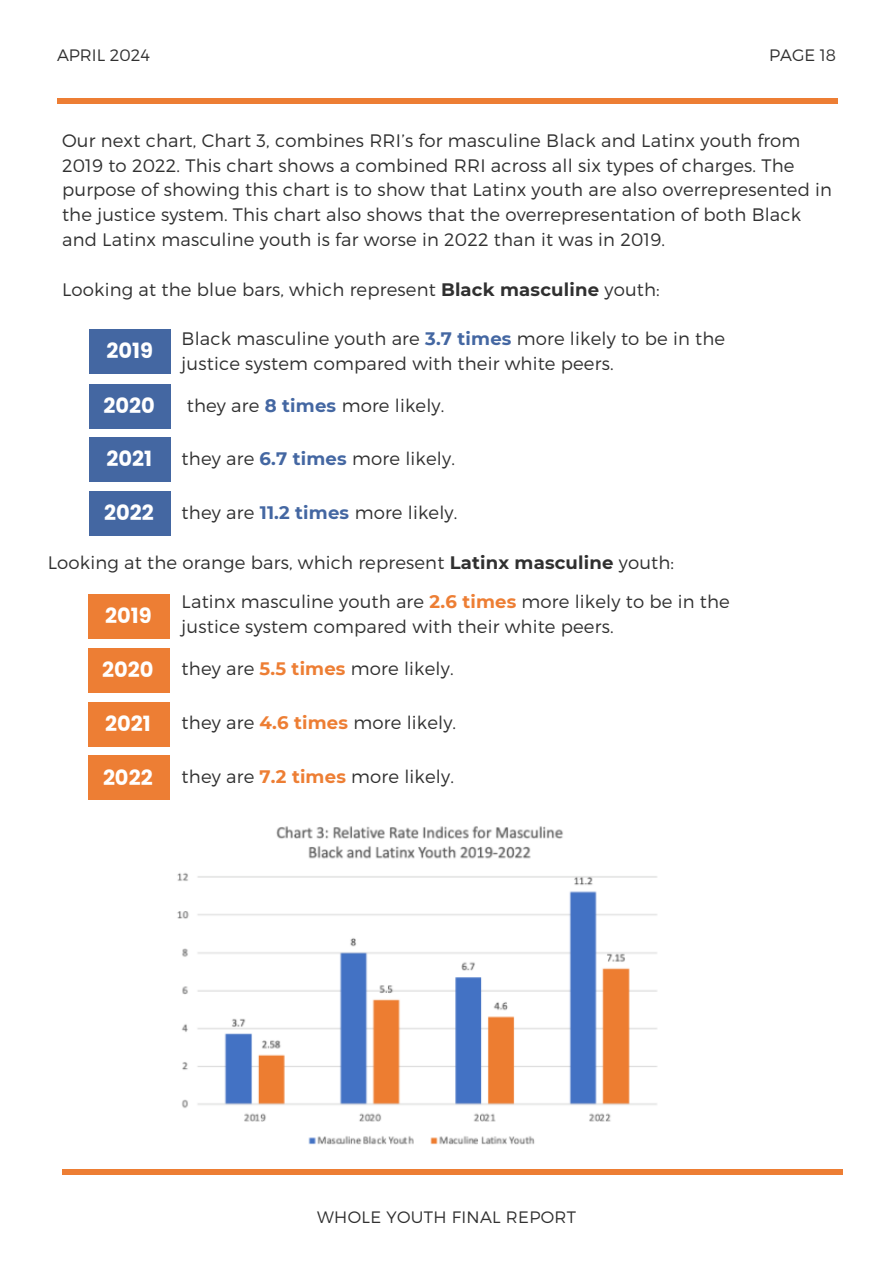
<style>
.page{position:relative;width:894px;height:1264px;background:#fff}
.page>*{position:absolute;margin:0;border:0;box-sizing:border-box;transform-origin:0 0}
.t1{font:700 21px "Poppins";color:#fff}
.t2{font:300 18px/24.8px "Montserrat";letter-spacing:.01em;color:#303030}
.t3{font:300 16.5px "Montserrat";letter-spacing:.02em;color:#303030}
.t4{font:300 16.5px "Montserrat";color:#303030}
.s1{font-weight:700}
.s2{font-weight:700;color:#4467a2}
.s3{font-weight:700;color:#ed7e34}
</style>
<div class="page">
<div style="left:57px;top:98px;width:780px;height:6px;background:#ed7e34"></div>
<div style="left:89px;top:329px;width:82px;height:44px;background:#4467a2"></div>
<div style="left:89px;top:384px;width:82px;height:44px;background:#4467a2"></div>
<div style="left:89px;top:437px;width:82px;height:45px;background:#4467a2"></div>
<div style="left:89px;top:491px;width:82px;height:44px;background:#4467a2"></div>
<div style="left:88px;top:594px;width:82px;height:44px;background:#ed7e34"></div>
<div style="left:88px;top:648px;width:82px;height:44px;background:#ed7e34"></div>
<div style="left:88px;top:702px;width:82px;height:44px;background:#ed7e34"></div>
<div style="left:88px;top:755px;width:82px;height:44px;background:#ed7e34"></div>
<img style="left:177px;top:826px;width:481px;height:319px">
<div style="left:62px;top:1168px;width:780px;height:6px;background:#ed7e34"></div>
<p class="t4" style="left:57px;top:44px;width:94px">APRIL 2024</p>
<h2 class="t3" style="left:769px;top:44px;width:68px">PAGE 18</h2>
<p class="t2" style="left:62px;top:127px;width:771px">Our next chart, Chart 3, combines RRI’s for masculine Black and Latinx youth from 2019 to 2022. This chart shows a combined RRI across all six types of charges. The purpose of showing this chart is to show that Latinx youth are also overrepresented in the justice system. This chart also shows that the overrepresentation of both Black and Latinx masculine youth is far worse in 2022 than it was in 2019.</p>
<p class="t2" style="left:62px;top:276px;width:599px">Looking at the blue bars, which represent <span class="s1">Black masculine</span> youth:</p>
<h2 class="t2" style="left:182px;top:325px;width:545px">Black masculine youth are <span class="s2">3.7 times</span> more likely to be in the justice system compared with their white peers.</h2>
<p class="t1" style="left:106px;top:336px;width:48px">2019</p>
<p class="t1" style="left:103px;top:391px;width:53px">2020</p>
<h1 class="t2" style="left:187px;top:392px;width:259px">they are <span class="s2">8 times</span> more likely.</h1>
<p class="t1" style="left:106px;top:444px;width:47px">2021</p>
<h1 class="t2" style="left:182px;top:445px;width:275px">they are <span class="s2">6.7 times</span> more likely.</h1>
<h1 class="t1" style="left:104px;top:498px;width:51px">2022</h1>
<h1 class="t2" style="left:182px;top:499px;width:277px">they are <span class="s2">11.2 times</span> more likely.</h1>
<p class="t2" style="left:48px;top:549px;width:627px">Looking at the orange bars, which represent <span class="s1">Latinx masculine</span> youth:</p>
<p class="t2" style="left:182px;top:588px;width:549px">Latinx masculine youth are <span class="s3">2.6 times</span> more likely to be in the justice system compared with their white peers.</p>
<h1 class="t2" style="left:182px;top:655px;width:273px">they are <span class="s3">5.5 times</span> more likely.</h1>
<p class="t2" style="left:182px;top:709px;width:276px">they are <span class="s3">4.6 times</span> more likely.</p>
<h1 class="t2" style="left:182px;top:763px;width:274px">they are <span class="s3">7.2 times</span> more likely.</h1>
<h1 class="t1" style="left:105px;top:600px;width:48px">2019</h1>
<p class="t1" style="left:102px;top:655px;width:53px">2020</p>
<p class="t1" style="left:105px;top:709px;width:47px">2021</p>
<h1 class="t1" style="left:103px;top:762px;width:51px">2022</h1>
<p class="t3" style="left:317px;top:1206px;width:260px">WHOLE YOUTH FINAL REPORT</p>
</div>
